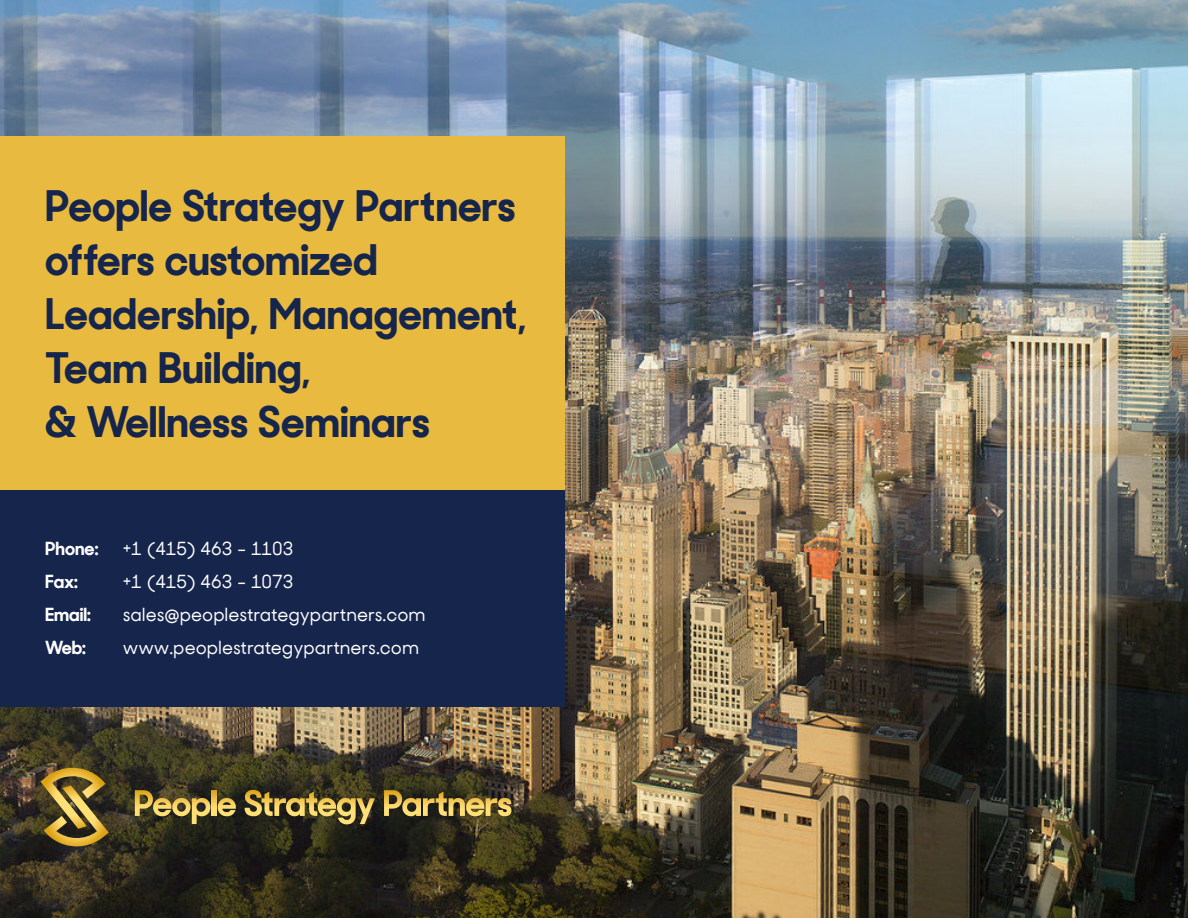
<style>
.page{position:relative;width:1188px;height:918px;background:#fff}
.page>*{position:absolute;margin:0;border:0;box-sizing:border-box;transform-origin:0 0}
.t1{font:700 42px/54px "Sharp Sans No 2";color:#16254c}
.t2{font:500 18px/33px "Sharp Sans No 2";color:#fff}
.t3{font:700 18px/33px "Sharp Sans No 2";color:#fff}
</style>
<div class="page">
<img style="left:0;top:0;width:1188px;height:918px">
<div style="left:0;top:136px;width:564px;height:354px;background:#e8ba3f"></div>
<div style="left:0;top:490px;width:564px;height:216px;background:#16254c"></div>
<svg style="left:40px;top:768px;width:69px;height:84px"></svg>
<svg style="left:135px;top:790px;width:75px;height:34px"></svg>
<svg style="left:212px;top:790px;width:4px;height:26px"></svg>
<svg style="left:218px;top:798px;width:18px;height:18px"></svg>
<svg style="left:245px;top:790px;width:130px;height:34px"></svg>
<svg style="left:384px;top:790px;width:127px;height:26px"></svg>
<h1 class="t1" style="left:45px;top:174px;width:483px">People Strategy Partners offers customized<br>Leadership, Management,<br>Team Building,<br>&amp; Wellness Seminars</h1>
<p class="t3" style="left:45px;top:530px;width:55px">Phone:<br>Fax:<br>Email:<br>Web:</p>
<p class="t2" style="left:123px;top:531px;width:304px">+1 (415) 463 - 1103<br>+1 (415) 463 - 1073 sales@peoplestrategypartners.com www.peoplestrategypartners.com</p>
</div>
